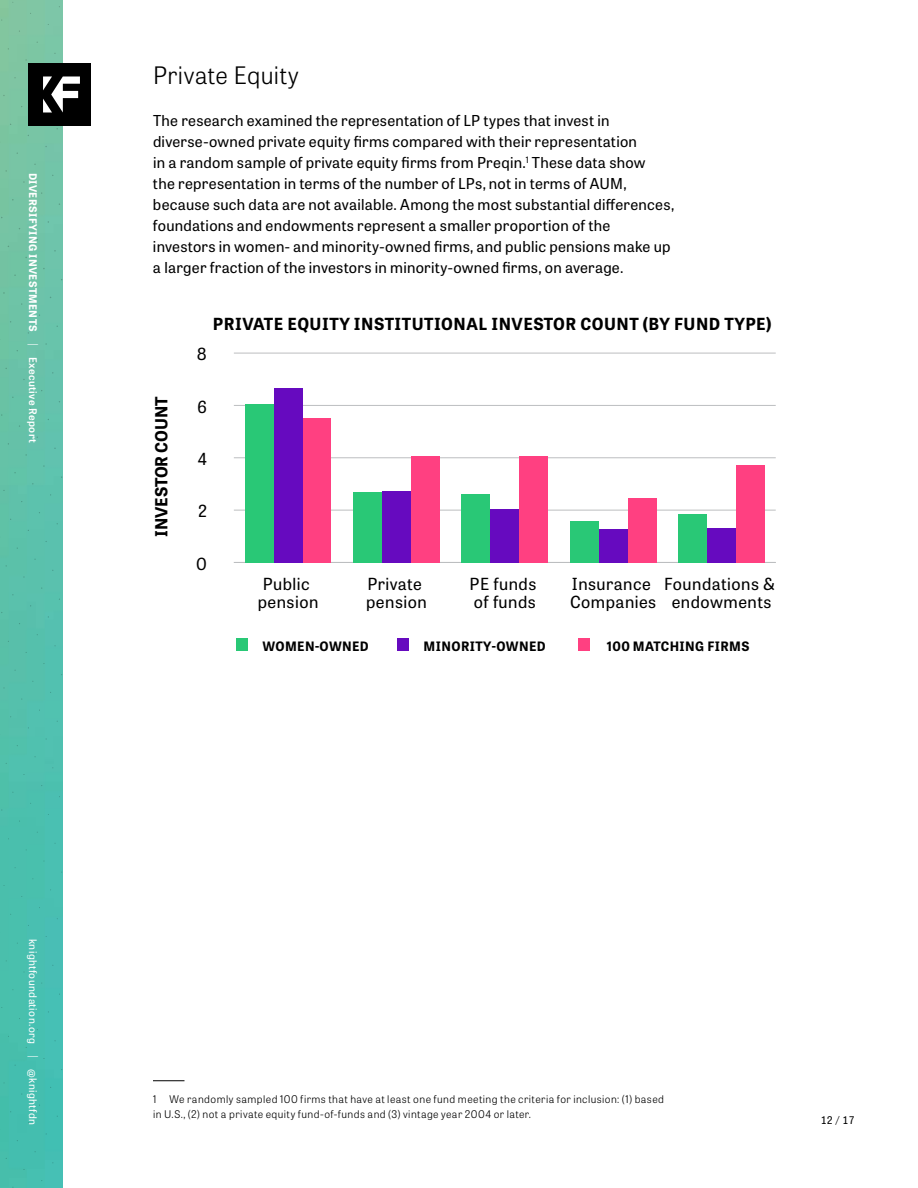
<style>
.page{position:relative;width:918px;height:1188px;background:#fff}
.page>*{position:absolute;margin:0;border:0;box-sizing:border-box;transform-origin:0 0}
.t1{font:300 24px "Tablet Gothic";letter-spacing:.01em;color:#000}
.t2{font:16.65px/18.5px "Tablet Gothic";letter-spacing:.03em;color:#000}
.t3{font:700 16.65px "Tablet Gothic";letter-spacing:.03em;color:#000}
.t4{font:700 16.65px "Tablet Gothic";color:#000}
.t5{font:15px/21px "Tablet Gothic";letter-spacing:.015em;color:#000}
.t6{font:700 12.9px "Tablet Gothic";letter-spacing:.03em;color:#000}
.t7{font:300 10.5px/15px "Tablet Gothic";letter-spacing:.04em;color:#000}
.t8{font:700 10.5px "Tablet Gothic";letter-spacing:.04em;color:#fff}
.t9{font:10.5px "Tablet Gothic";letter-spacing:.04em;color:#fff}
.t10{font:10.5px "Tablet Gothic";color:#000}
.s1{font-weight:300}
.s2{font-weight:600}
</style>
<div class="page">
<img style="left:0;top:0;width:63px;height:1188px">
<div style="left:28px;top:63px;width:63px;height:63px;background:#000"></div>
<svg style="left:43px;top:76px;width:37px;height:37px"></svg>
<hr style="left:153px;top:1080px;width:31px;height:1px;background:#000">
<hr style="left:234px;top:562px;width:542px;height:1px;background:#bcbec0">
<hr style="left:234px;top:510px;width:542px;height:1px;background:#bcbec0">
<hr style="left:234px;top:457px;width:542px;height:1px;background:#bcbec0">
<hr style="left:234px;top:405px;width:542px;height:1px;background:#bcbec0">
<hr style="left:234px;top:353px;width:542px;height:1px;background:#bcbec0">
<div style="left:303px;top:418px;width:28px;height:144px;background:#ff4081"></div>
<div style="left:411px;top:456px;width:29px;height:106px;background:#ff4081"></div>
<div style="left:519px;top:456px;width:29px;height:106px;background:#ff4081"></div>
<div style="left:628px;top:498px;width:29px;height:64px;background:#ff4081"></div>
<div style="left:736px;top:465px;width:29px;height:97px;background:#ff4081"></div>
<div style="left:274px;top:388px;width:29px;height:174px;background:#660abf"></div>
<div style="left:382px;top:491px;width:29px;height:71px;background:#660abf"></div>
<div style="left:490px;top:509px;width:29px;height:53px;background:#660abf"></div>
<div style="left:599px;top:529px;width:29px;height:33px;background:#660abf"></div>
<div style="left:707px;top:528px;width:29px;height:34px;background:#660abf"></div>
<div style="left:245px;top:404px;width:29px;height:158px;background:#29c876"></div>
<div style="left:353px;top:492px;width:29px;height:70px;background:#29c876"></div>
<div style="left:461px;top:494px;width:29px;height:68px;background:#29c876"></div>
<div style="left:570px;top:521px;width:29px;height:41px;background:#29c876"></div>
<div style="left:678px;top:514px;width:29px;height:48px;background:#29c876"></div>
<div style="left:236px;top:638px;width:12px;height:13px;background:#29c876"></div>
<div style="left:397px;top:638px;width:12px;height:13px;background:#660abf"></div>
<div style="left:578px;top:638px;width:12px;height:13px;background:#ff4081"></div>
<p class="t8" style="left:41px;top:173px;width:272px;rotate:90deg">DIVERSIFYING INVESTMENTS <span class="s1">|</span> <span class="s2">Executive Report</span></p>
<h1 class="t1" style="left:153px;top:59px;width:147px">Private Equity</h1>
<p class="t5" style="left:153px;top:109px;width:523px">The research examined the representation of LP types that invest in diverse-owned private equity firms compared with their representation<br>in a random sample of private equity firms from Preqin.<sup>1</sup> These data show<br>the representation in terms of the number of LPs, not in terms of AUM, because such data are not available. Among the most substantial differences, foundations and endowments represent a smaller proportion of the investors in women- and minority-owned firms, and public pensions make up a larger fraction of the investors in minority-owned firms, on average.</p>
<p class="t4" style="left:149px;top:537px;width:142px;rotate:-90deg">INVESTOR COUNT</p>
<p class="t2" style="left:197px;top:344px;width:11px">8</p>
<p class="t3" style="left:213px;top:312px;width:560px">PRIVATE EQUITY INSTITUTIONAL INVESTOR COUNT (BY FUND TYPE)</p>
<p class="t2" style="left:197px;top:397px;width:11px">6</p>
<p class="t2" style="left:198px;top:449px;width:11px">4</p>
<p class="t2" style="left:198px;top:501px;width:10px">2</p>
<p class="t2" style="left:196px;top:554px;width:12px">0</p>
<p class="t2" style="left:470px;top:574px;width:68px">PE funds of funds</p>
<p class="t2" style="left:664px;top:574px;width:112px;text-align:center">Foundations &amp; endowments</p>
<p class="t2" style="left:258px;top:574px;width:62px">Public pension</p>
<p class="t6" style="left:262px;top:637px;width:108px">WOMEN-OWNED</p>
<p class="t6" style="left:424px;top:637px;width:124px">MINORITY-OWNED</p>
<p class="t6" style="left:607px;top:637px;width:144px">100 MATCHING FIRMS</p>
<p class="t2" style="left:366px;top:574px;width:62px">Private pension</p>
<p class="t2" style="left:570px;top:574px;width:88px">Insurance<br>Companies</p>
<p class="t9" style="left:40px;top:939px;width:188px;rotate:90deg">knightfoundation.org <span class="s1">|</span> @knightfdn</p>
<p class="t7" style="left:153px;top:1091px;width:5px">1</p>
<p class="t7" style="left:153px;top:1091px;width:513px;text-indent:17px">We randomly sampled 100 firms that have at least one fund meeting the criteria for inclusion: (1) based in U.S., (2) not a private equity fund-of-funds and (3) vintage year 2004 or later.</p>
<p class="t10" style="left:820px;top:1112px;width:36px">12 <span class="s1">/</span> 17</p>
</div>
